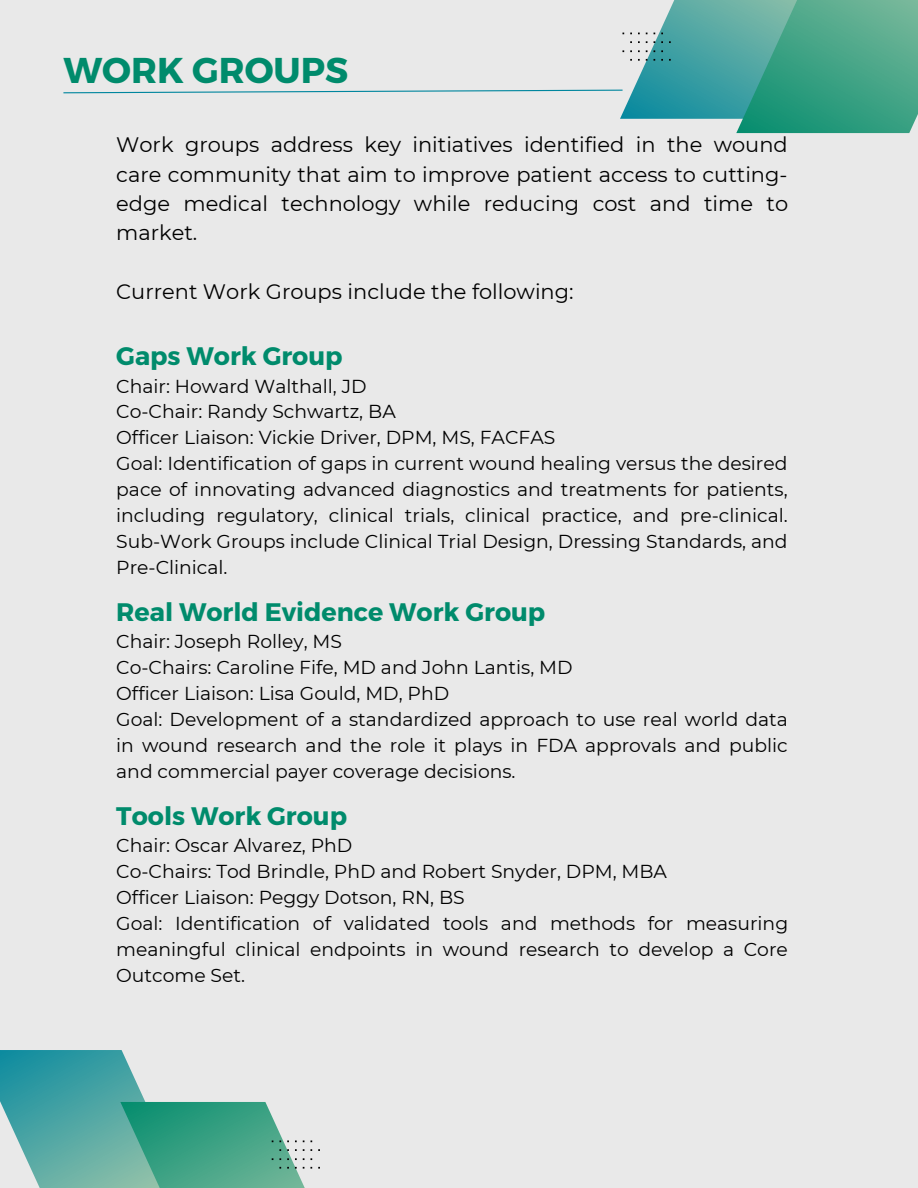
<style>
.page{position:relative;width:918px;height:1188px;background:#e9e9e9}
.page>*{position:absolute;margin:0;border:0;box-sizing:border-box;transform-origin:0 0}
.t1{font:700 35.85px "Montserrat";color:#008b6c}
.t2{font:700 25.35px "Montserrat";color:#008b6c}
.t3{font:21px/29.2px "Montserrat";color:#000;text-align:justify}
.t4{font:18.75px/25.8px "Montserrat";color:#000}
</style>
<div class="page">
<svg style="left:0;top:1050px;width:320px;height:138px"></svg>
<svg style="left:63px;top:0;width:855px;height:133px"></svg>
<h1 class="t1" style="left:63px;top:48px;width:286px">WORK GROUPS</h1>
<p class="t3" style="left:116px;top:130px;width:673px">Work groups address key initiatives identified in the wound care community that aim to improve patient access to cutting&shy;edge medical technology while reducing cost and time to market.</p>
<p class="t3" style="left:116px;top:276px;width:459px">Current Work Groups include the following:</p>
<h2 class="t2" style="left:116px;top:340px;width:228px">Gaps Work Group</h2>
<p class="t4" style="left:116px;top:372px;width:673px">Chair: Howard Walthall, JD<br>Co-Chair: Randy Schwartz, BA<br>Officer Liaison: Vickie Driver, DPM, MS, FACFAS<br>Goal: Identification of gaps in current wound healing versus the desired pace of innovating advanced diagnostics and treatments for patients, including regulatory, clinical trials, clinical practice, and pre-clinical.<br>Sub-Work Groups include Clinical Trial Design, Dressing Standards, and Pre-Clinical.</p>
<h2 class="t2" style="left:116px;top:596px;width:431px">Real World Evidence Work Group</h2>
<p class="t4" style="left:116px;top:628px;width:673px">Chair: Joseph Rolley, MS<br>Co-Chairs: Caroline Fife, MD and John Lantis, MD<br>Officer Liaison: Lisa Gould, MD, PhD<br>Goal: Development of a standardized approach to use real world data in wound research and the role it plays in FDA approvals and public and commercial payer coverage decisions.</p>
<h2 class="t2" style="left:116px;top:800px;width:232px">Tools Work Group</h2>
<p class="t4" style="left:116px;top:832px;width:673px">Chair: Oscar Alvarez, PhD<br>Co-Chairs: Tod Brindle, PhD and Robert Snyder, DPM, MBA<br>Officer Liaison: Peggy Dotson, RN, BS<br>Goal: Identification of validated tools and methods for measuring meaningful clinical endpoints in wound research to develop a Core Outcome Set.</p>
</div>
